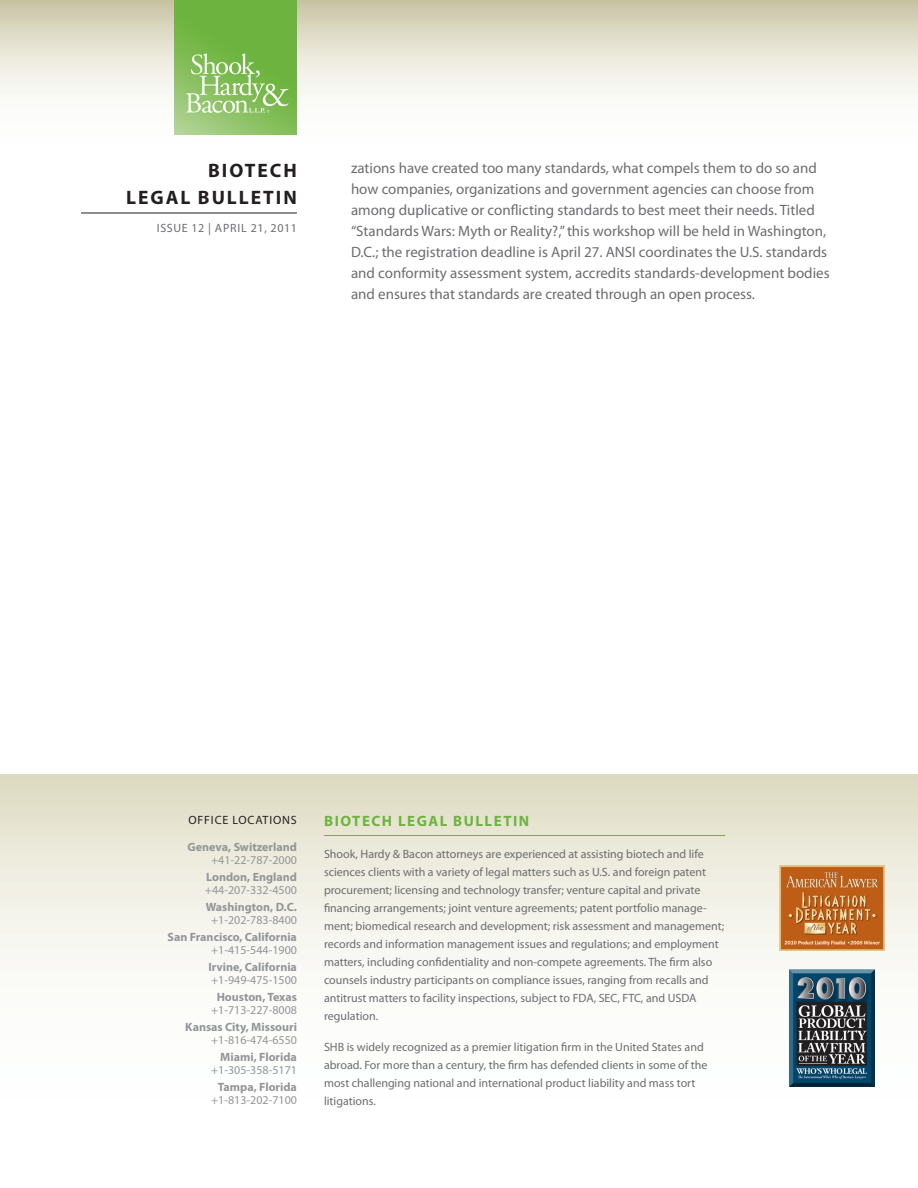
<style>
.page{position:relative;width:918px;height:1188px;background:#fff}
.page>*{position:absolute;margin:0;border:0;box-sizing:border-box;transform-origin:0 0}
.t1{font:700 19.5px/27px "Myriad Pro";letter-spacing:.1em;color:#231f20;text-align:right}
.Body{font:15px/21px "Myriad Pro";color:#6c6d70}
.t2{font:700 15px "Myriad Pro";letter-spacing:.1em;color:#6cb43f}
.Body-2{font:12px/18px "Myriad Pro";color:#6c6d70}
.Body-3{font:700 12px/13.5px "Myriad Pro";color:#939598;text-align:right}
.Body-4{font:12px/13.5px "Myriad Pro";color:#939598;text-align:center}
.Body-5{font:12px "Myriad Pro";letter-spacing:.05em;color:#6c6d70}
.Body-6{font:12px "Myriad Pro";letter-spacing:.07em;color:#231f20}
.s1{font-weight:400}
.s2{font-weight:700}
</style>
<div class="page">
<svg style="left:0;top:0;width:918px;height:135px"></svg>
<hr style="left:81px;top:213px;width:216px;height:1px;background:#231f20">
<img style="left:175px;top:0;width:122px;height:135px">
<svg style="left:1px;top:774px;width:917px;height:313px"></svg>
<hr style="left:324px;top:835px;width:401px;height:1px;background:#6cb43f">
<img style="left:780px;top:866px;width:105px;height:84px">
<img style="left:790px;top:970px;width:85px;height:116px">
<h1 class="t1" style="left:126px;top:156px;width:172px">BIOTECH<br>LEGAL BULLETIN</h1>
<p class="Body-5" style="left:157px;top:221px;width:142px">ISSUE 12 | APRIL 21, 2011</p>
<p class="Body" style="left:351px;top:157px;width:480px">zations have created too many standards, what compels them to do so and how companies, organizations and government agencies can choose from among duplicative or conflicting standards to best meet their needs. Titled “Standards Wars: Myth or Reality?,” this workshop will be held in Washington, D.C.; the registration deadline is April 27. ANSI coordinates the U.S. standards and conformity assessment system, accredits standards-development bodies and ensures that standards are created through an open process.</p>
<p class="Body-6" style="left:188px;top:812px;width:110px">OFFICE LOCATIONS</p>
<p class="Body-3" style="left:188px;top:840px;width:111px">Geneva, Switzerland <span class="s1">+41-22-787-2000</span></p>
<p class="Body-4" style="left:205px;top:870px;width:94px;text-align:left"><span class="s2">London, England </span>+44-207-332-4500</p>
<p class="Body-3" style="left:206px;top:900px;width:93px;text-align:center">Washington, D.C. <span class="s1">+1-202-783-8400</span></p>
<p class="Body-3" style="left:167px;top:930px;width:131px">San Francisco, California <span class="s1">+1-415-544-1900</span></p>
<p class="Body-3" style="left:208px;top:960px;width:90px;text-align:left">Irvine, California <span class="s1">+1-949-475-1500</span></p>
<p class="Body-4" style="left:211px;top:990px;width:87px"><span class="s2">Houston, Texas </span>+1-713-227-8008</p>
<p class="Body-3" style="left:185px;top:1020px;width:113px">Kansas City, Missouri <span class="s1">+1-816-474-6550</span></p>
<p class="Body-4" style="left:211px;top:1050px;width:87px;text-align:right"><span class="s2">Miami, Florida </span>+1-305-358-5171</p>
<p class="Body-4" style="left:211px;top:1080px;width:87px"><span class="s2">Tampa, Florida </span>+1-813-202-7100</p>
<p class="t2" style="left:324px;top:811px;width:207px">BIOTECH LEGAL BULLETIN</p>
<p class="Body-2" style="left:324px;top:844px;width:402px">Shook, Hardy &amp; Bacon attorneys are experienced at assisting biotech and life sciences clients with a variety of legal matters such as U.S. and foreign patent procurement; licensing and technology transfer; venture capital and private financing arrangements; joint venture agreements; patent portfolio manage&shy;ment; biomedical research and development; risk assessment and management; records and information management issues and regulations; and employment matters, including confidentiality and non-compete agreements. The firm also counsels industry participants on compliance issues, ranging from recalls and antitrust matters to facility inspections, subject to FDA, SEC, FTC, and USDA regulation.</p>
<p class="Body-2" style="left:324px;top:1038px;width:385px">SHB is widely recognized as a premier litigation firm in the United States and abroad. For more than a century, the firm has defended clients in some of the most challenging national and international product liability and mass tort litigations.</p>
</div>
